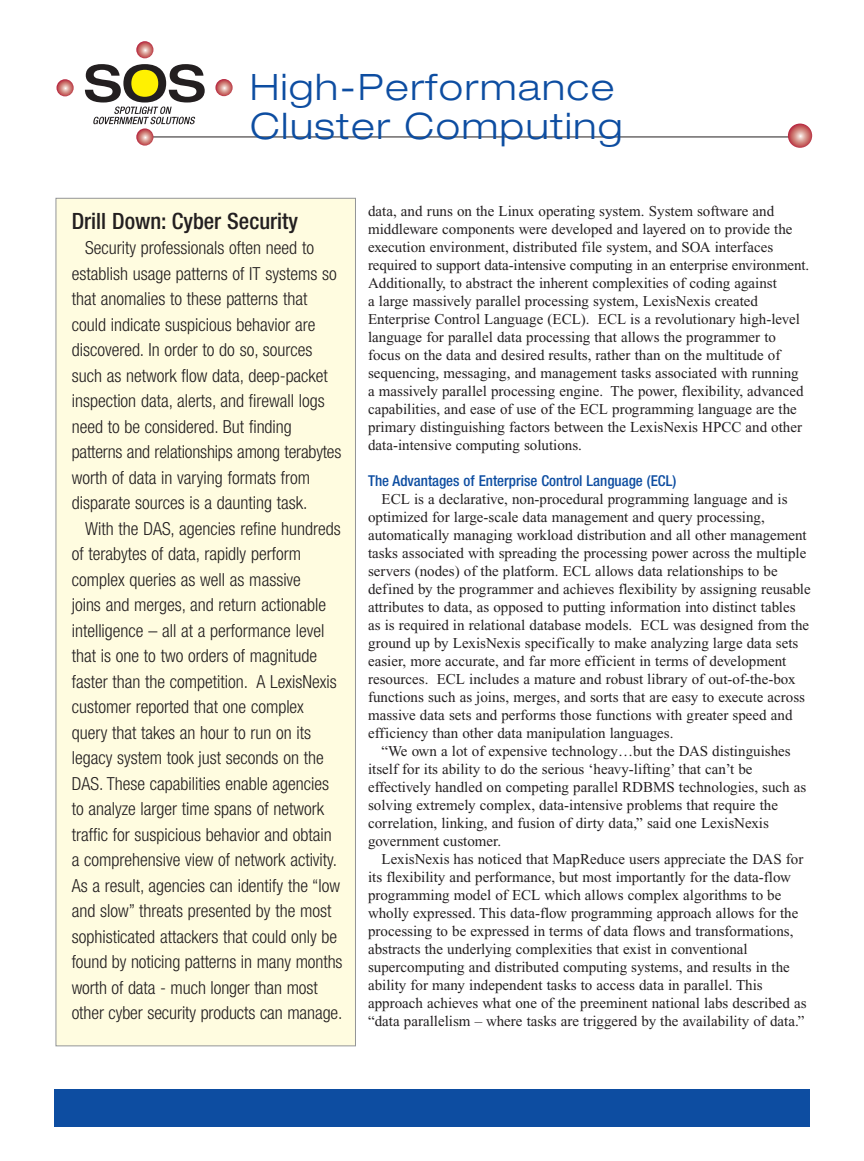
<style>
.page{position:relative;width:864px;height:1161px;background:#fff}
.page>*{position:absolute;margin:0;border:0;box-sizing:border-box;transform-origin:0 0}
.t1{font:300 expanded 36.45px/38.4px "Helvetica Neue LT Std";letter-spacing:.045em;color:#0d4da1}
.t2{font:500 condensed 22.5px "Helvetica Neue LT Std";color:#231f20}
.t3{font:300 condensed 18px/25.5px "Helvetica Neue LT Std";color:#231f20}
.t4{font:15px/18px "Times New Roman";color:#231f20}
.t5{font:500 condensed 15px "Helvetica Neue LT Std";color:#0d4da1}
</style>
<div class="page">
<div style="left:56px;top:198px;width:299px;height:848px;background:#fffce0"></div>
<div style="left:54px;top:1089px;width:756px;height:38px;background:#0d4da1"></div>
<hr style="left:141px;top:137px;width:653px;height:1px;background:#231f20">
<svg style="left:85px;top:64px;width:120px;height:60px"></svg>
<svg style="left:136px;top:41px;width:17px;height:17px"></svg>
<svg style="left:136px;top:128px;width:17px;height:18px"></svg>
<svg style="left:57px;top:79px;width:17px;height:17px"></svg>
<svg style="left:215px;top:79px;width:18px;height:17px"></svg>
<svg style="left:788px;top:124px;width:24px;height:24px"></svg>
<h1 class="t1" style="left:250px;top:72px;width:374px">High-Performance<br>Cluster Computing</h1>
<h2 class="t2" style="left:72px;top:213px;width:228px">Drill Down: Cyber Security</h2>
<p class="t3" style="left:72px;top:237px;width:271px;text-indent:14px">Security professionals often need to establish usage patterns of IT systems so that anomalies to these patterns that could indicate suspicious behavior are discovered. In order to do so, sources such as network flow data, deep-packet inspection data, alerts, and firewall logs need to be considered. But finding patterns and relationships among terabytes worth of data in varying formats from disparate sources is a daunting task.</p>
<p class="t3" style="left:72px;top:518px;width:272px;text-indent:14px">With the DAS, agencies refine hundreds of terabytes of data, rapidly perform complex queries as well as massive<br>joins and merges, and return actionable intelligence – all at a performance level that is one to two orders of magnitude faster than the competition. A LexisNexis customer reported that one complex query that takes an hour to run on its legacy system took just seconds on the DAS. These capabilities enable agencies to analyze larger time spans of network traffic for suspicious behavior and obtain a comprehensive view of network activity.<br>As a result, agencies can identify the “low and slow” threats presented by the most sophisticated attackers that could only be found by noticing patterns in many months worth of data - much longer than most other cyber security products can manage.</p>
<p class="t4" style="left:368px;top:203px;width:443px">data, and runs on the Linux operating system. System software and middleware components were developed and layered on to provide the execution environment, distributed file system, and SOA interfaces required to support data-intensive computing in an enterprise environment.<br>Additionally, to abstract the inherent complexities of coding against<br>a large massively parallel processing system, LexisNexis created Enterprise Control Language (ECL). ECL is a revolutionary high-level language for parallel data processing that allows the programmer to focus on the data and desired results, rather than on the multitude of sequencing, messaging, and management tasks associated with running a massively parallel processing engine. The power, flexibility, advanced capabilities, and ease of use of the ECL programming language are the primary distinguishing factors between the LexisNexis HPCC and other data-intensive computing solutions.</p>
<p class="t5" style="left:368px;top:475px;width:310px">The Advantages of Enterprise Control Language (ECL)</p>
<p class="t4" style="left:368px;top:491px;width:444px;text-indent:14px">ECL is a declarative, non-procedural programming language and is optimized for large-scale data management and query processing, automatically managing workload distribution and all other management tasks associated with spreading the processing power across the multiple servers (nodes) of the platform. ECL allows data relationships to be defined by the programmer and achieves flexibility by assigning reusable attributes to data, as opposed to putting information into distinct tables as is required in relational database models. ECL was designed from the ground up by LexisNexis specifically to make analyzing large data sets easier, more accurate, and far more efficient in terms of development resources. ECL includes a mature and robust library of out-of-the-box functions such as joins, merges, and sorts that are easy to execute across massive data sets and performs those functions with greater speed and efficiency than other data manipulation languages.</p>
<p class="t4" style="left:368px;top:743px;width:440px;text-indent:14px">“We own a lot of expensive technology…but the DAS distinguishes itself for its ability to do the serious ‘heavy-lifting’ that can’t be effectively handled on competing parallel RDBMS technologies, such as solving extremely complex, data-intensive problems that require the correlation, linking, and fusion of dirty data,” said one LexisNexis government customer.</p>
<p class="t4" style="left:368px;top:851px;width:440px;text-indent:14px">LexisNexis has noticed that MapReduce users appreciate the DAS for its flexibility and performance, but most importantly for the data-flow programming model of ECL which allows complex algorithms to be wholly expressed. This data-flow programming approach allows for the processing to be expressed in terms of data flows and transformations, abstracts the underlying complexities that exist in conventional supercomputing and distributed computing systems, and results in the ability for many independent tasks to access data in parallel. This approach achieves what one of the preeminent national labs described as “data parallelism – where tasks are triggered by the availability of data.”</p>
</div>
